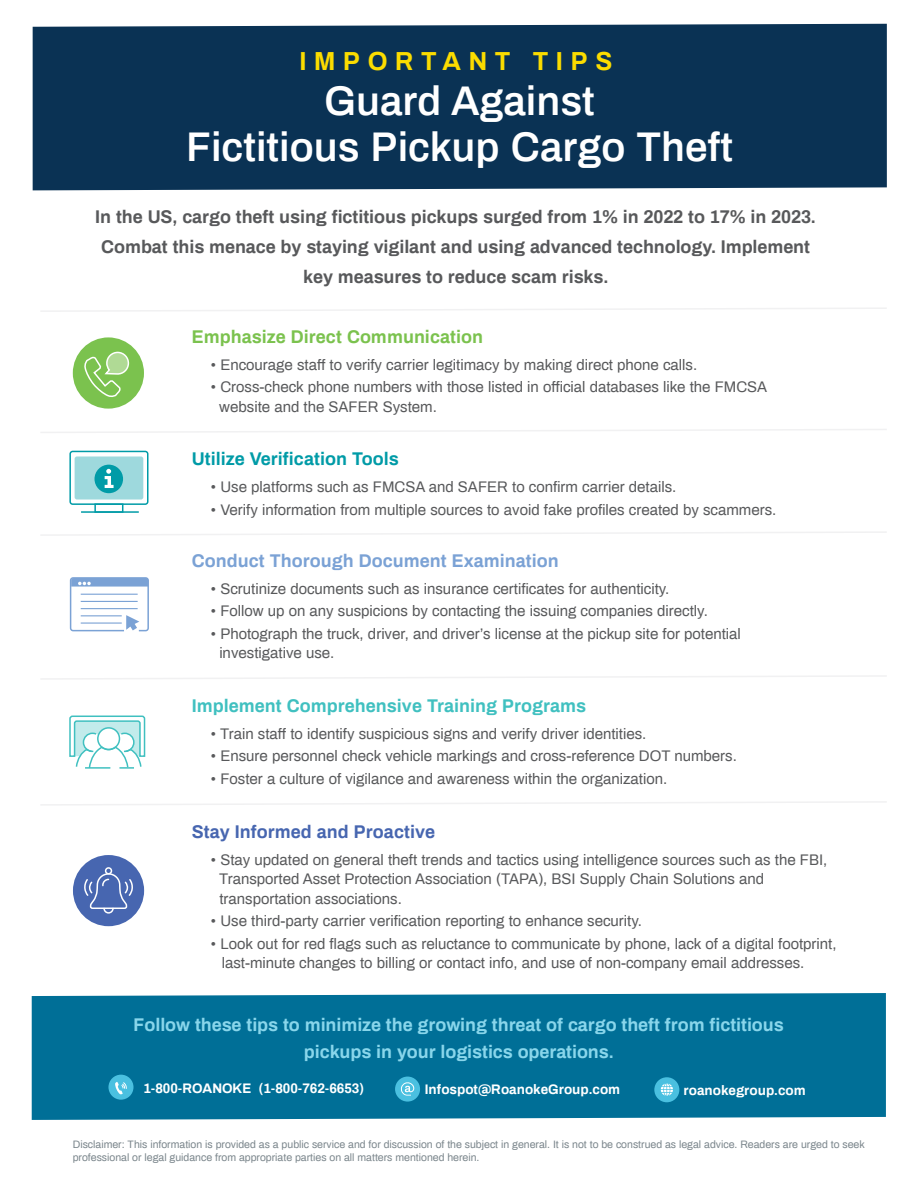
<style>
.page{position:relative;width:918px;height:1188px;background:#fff}
.page>*{position:absolute;margin:0;border:0;box-sizing:border-box;transform-origin:0 0}
.t1{font:600 40.5px/46.5px "Archivo";color:#fff;text-align:center}
.t2{font:700 25.5px "Archivo";letter-spacing:.3em;color:#fbdc00}
.t3{font:700 18px/30px "Archivo";letter-spacing:-.005em;color:#58595b;text-align:center}
.t4{font:700 18px/27px "Archivo";letter-spacing:-.005em;color:#89d6eb;text-align:center}
.t5{font:700 18px "Archivo";color:#40c0c0}
.t6{font:700 18px "Archivo";color:#7ba2d5}
.t7{font:700 18px "Archivo";color:#7bc24e}
.t8{font:700 18px "Archivo";color:#009ba7}
.t9{font:700 18px "Archivo";color:#4766b0}
.t10{font:15px/19.5px "Archivo";color:#58595b}
.t11{font:700 13.5px "Archivo";color:#fff}
.t12{font:10.5px/12.6px "Archivo";color:#7b868c}
</style>
<div class="page">
<div style="left:33px;top:24px;width:854px;height:166px;background:#0a3254"></div>
<div style="left:32px;top:993px;width:854px;height:127px;background:#006f97"></div>
<div style="left:73px;top:337px;width:71px;height:72px;background:#7bc24e;border-radius:50%"></div>
<svg style="left:84px;top:351px;width:45px;height:46px"></svg>
<div style="left:70px;top:577px;width:79px;height:54px;border:2px solid #7ba2d5;border-radius:3px"></div>
<svg style="left:71px;top:578px;width:77px;height:9px"></svg>
<svg style="left:126px;top:615px;width:13px;height:15px"></svg>
<hr style="left:81px;top:594px;width:57px;height:1px;background:#7ba2d5">
<hr style="left:81px;top:601px;width:57px;height:1px;background:#7ba2d5">
<hr style="left:81px;top:608px;width:57px;height:1px;background:#7ba2d5">
<hr style="left:81px;top:615px;width:41px;height:1px;background:#7ba2d5">
<hr style="left:81px;top:623px;width:41px;height:1px;background:#7ba2d5">
<svg style="left:69px;top:715px;width:77px;height:54px"></svg>
<div style="left:73px;top:855px;width:71px;height:71px;background:#4766b0;border-radius:50%"></div>
<div style="left:105px;top:867px;width:7px;height:8px;border:2px solid #fff;border-radius:50%"></div>
<svg style="left:84px;top:872px;width:49px;height:42px"></svg>
<div style="left:69px;top:451px;width:80px;height:54px;border:2px solid #009ba7;border-radius:3px"></div>
<div style="left:75px;top:456px;width:68px;height:44px;background:#9ed9dd;border-radius:2px"></div>
<div style="left:94px;top:503px;width:29px;height:10px;border:2px solid #009ba7"></div>
<hr style="left:81px;top:511px;width:58px;height:2px;background:#009ba7">
<div style="left:95px;top:465px;width:28px;height:28px;background:#009ba7;border-radius:50%"></div>
<svg style="left:105px;top:469px;width:9px;height:19px"></svg>
<svg style="left:41px;top:429px;width:846px;height:4px"></svg>
<svg style="left:41px;top:308px;width:846px;height:4px"></svg>
<svg style="left:41px;top:532px;width:845px;height:4px"></svg>
<svg style="left:41px;top:675px;width:845px;height:5px"></svg>
<svg style="left:41px;top:801px;width:845px;height:4px"></svg>
<div style="left:108px;top:1075px;width:26px;height:25px;background:#4ac0e0;border-radius:50%"></div>
<svg style="left:115px;top:1082px;width:12px;height:12px"></svg>
<div style="left:395px;top:1077px;width:25px;height:25px;background:#4ac0e0;border-radius:50%"></div>
<svg style="left:401px;top:1082px;width:13px;height:14px"></svg>
<div style="left:654px;top:1077px;width:25px;height:25px;background:#4ac0e0;border-radius:50%"></div>
<svg style="left:661px;top:1083px;width:12px;height:13px"></svg>
<h2 class="t2" style="left:299px;top:44px;width:314px">IMPORTANT TIPS</h2>
<h1 class="t1" style="left:186px;top:76px;width:548px">Guard Against<br>Fictitious Pickup Cargo Theft</h1>
<p class="t3" style="left:95px;top:202px;width:722px">In the US, cargo theft using fictitious pickups surged from 1% in 2022 to 17% in 2023.<br>Combat this menace by staying vigilant and using advanced technology. Implement key measures to reduce scam risks.</p>
<p class="t7" style="left:192px;top:324px;width:293px">Emphasize Direct Communication</p>
<p class="t10" style="left:211px;top:354px;width:488px">• Encourage staff to verify carrier legitimacy by making direct phone calls.</p>
<p class="t10" style="left:219px;top:377px;width:549px;text-indent:-8px">• Cross-check phone numbers with those listed in official databases like the FMCSA website and the SAFER System.</p>
<p class="t8" style="left:192px;top:446px;width:208px">Utilize Verification Tools</p>
<p class="t10" style="left:211px;top:476px;width:467px">• Use platforms such as FMCSA and SAFER to confirm carrier details.</p>
<p class="t10" style="left:211px;top:499px;width:567px">• Verify information from multiple sources to avoid fake profiles created by scammers.</p>
<p class="t6" style="left:192px;top:548px;width:369px">Conduct Thorough Document Examination</p>
<p class="t10" style="left:211px;top:578px;width:460px">• Scrutinize documents such as insurance certificates for authenticity.</p>
<p class="t10" style="left:211px;top:601px;width:498px">• Follow up on any suspicions by contacting the issuing companies directly.</p>
<p class="t10" style="left:219px;top:623px;width:523px;text-indent:-8px">• Photograph the truck, driver, and driver’s license at the pickup site for potential investigative use.</p>
<p class="t5" style="left:192px;top:693px;width:396px">Implement Comprehensive Training Programs</p>
<p class="t10" style="left:211px;top:723px;width:437px">• Train staff to identify suspicious signs and verify driver identities.</p>
<p class="t10" style="left:211px;top:745px;width:527px">• Ensure personnel check vehicle markings and cross-reference DOT numbers.</p>
<p class="t10" style="left:211px;top:768px;width:458px">• Foster a culture of vigilance and awareness within the organization.</p>
<p class="t9" style="left:192px;top:819px;width:245px">Stay Informed and Proactive</p>
<p class="t10" style="left:219px;top:849px;width:610px;text-indent:-8px">• Stay updated on general theft trends and tactics using intelligence sources such as the FBI,<br>Transported Asset Protection Association (TAPA), BSI Supply Chain Solutions and transportation associations.</p>
<p class="t10" style="left:211px;top:910px;width:432px">• Use third-party carrier verification reporting to enhance security.</p>
<p class="t10" style="left:222px;top:933px;width:616px;text-indent:-11px">• Look out for red flags such as reluctance to communicate by phone, lack of a digital footprint, last-minute changes to billing or contact info, and use of non-company email addresses.</p>
<p class="t4" style="left:134px;top:1011px;width:652px">Follow these tips to minimize the growing threat of cargo theft from fictitious pickups in your logistics operations.</p>
<p class="t11" style="left:143px;top:1079px;width:222px">1-800-ROANOKE (1-800-762-6653)</p>
<p class="t11" style="left:425px;top:1080px;width:197px">Infospot@RoanokeGroup.com</p>
<p class="t11" style="left:684px;top:1081px;width:124px">roanokegroup.com</p>
<p class="t12" style="left:73px;top:1138px;width:793px">Disclaimer: This information is provided as a public service and for discussion of the subject in general. It is not to be construed as legal advice. Readers are urged to seek professional or legal guidance from appropriate parties on all matters mentioned herein.</p>
</div>
